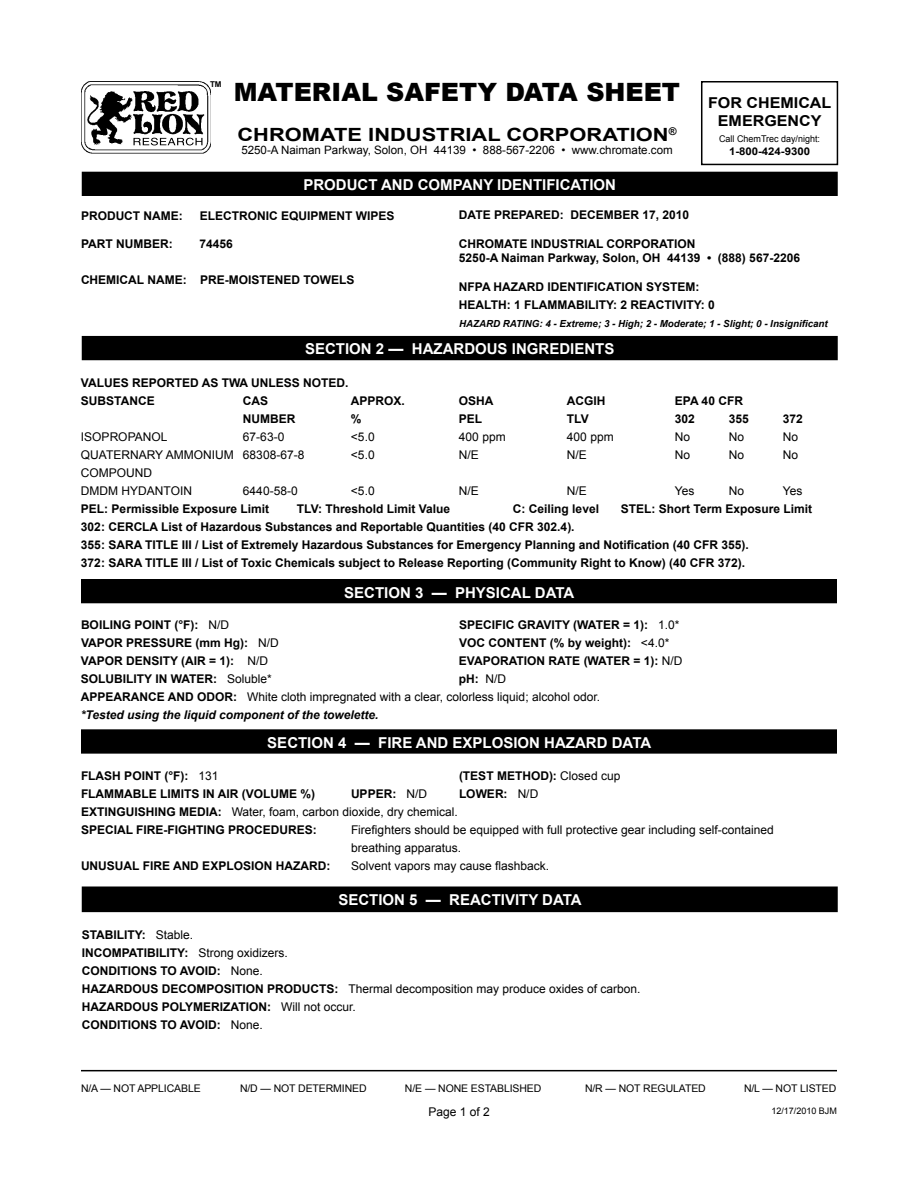
<style>
.page{position:relative;width:918px;height:1188px;background:#fff}
.page>*{position:absolute;margin:0;border:0;box-sizing:border-box;transform-origin:0 0}
.t1{font:900 25.2px "Arial";color:#000}
.t2{font:700 18.15px "Arial";color:#000;scale:1.2 1}
.t3{font:700 15px "Arial";color:#fff}
.t4{font:700 15px/18px "Arial";color:#000;text-align:center;scale:1.07 1}
.t5{font:700 12px/18px "Arial";color:#000}
.t6{font:12px/18px "Arial";color:#000}
.t7{font:11.55px "Arial";color:#000}
.t8{font:700 10.65px "Arial";color:#000;scale:1.07 1}
.t9{font:10.5px "Arial";letter-spacing:-.01em;color:#000}
.t10{font:italic 700 9.75px "Arial";color:#000}
.t11{font:9.3px "Arial";color:#000}
.t12{font:9px "Arial";color:#000}
.t13{font:700 8.1px "Arial";color:#000}
.s1{font-weight:400}
.s2{font-weight:700}
.s3{font-weight:700;font-style:italic}
</style>
<div class="page">
<hr style="left:81px;top:1070px;width:756px;height:1px;background:#000">
<div style="left:701px;top:81px;width:137px;height:84px;border:2px solid #000"></div>
<div style="left:82px;top:172px;width:755px;height:23px;background:#000"></div>
<div style="left:82px;top:172px;width:756px;height:24px;border:2px solid #000"></div>
<div style="left:82px;top:337px;width:755px;height:22px;background:#000"></div>
<div style="left:82px;top:336px;width:756px;height:24px;border:2px solid #000"></div>
<div style="left:82px;top:580px;width:754px;height:23px;background:#000"></div>
<div style="left:81px;top:579px;width:756px;height:24px;border:2px solid #000"></div>
<img style="left:81px;top:81px;width:130px;height:72px">
<svg style="left:134px;top:138px;width:68px;height:7px"></svg>
<div style="left:82px;top:730px;width:754px;height:23px;background:#000"></div>
<div style="left:81px;top:729px;width:756px;height:25px;border:2px solid #000"></div>
<div style="left:82px;top:887px;width:755px;height:24px;background:#000"></div>
<div style="left:82px;top:886px;width:756px;height:26px;border:2px solid #000"></div>
<p class="t13" style="left:210px;top:79px;width:12px">TM</p>
<h1 class="t1" style="left:234px;top:73px;width:448px">MATERIAL SAFETY DATA SHEET</h1>
<h2 class="t2" style="left:238px;top:122px;width:367px">CHROMATE INDUSTRIAL CORPORATION<sup>®</sup></h2>
<p class="t7" style="left:241px;top:143px;width:433px">5250-A Naiman Parkway, Solon, OH 44139 • 888-567-2206 • www.chromate.com</p>
<p class="t3" style="left:303px;top:175px;width:314px">PRODUCT AND COMPANY IDENTIFICATION</p>
<p class="t4" style="left:708px;top:94px;width:117px">FOR CHEMICAL<br>EMERGENCY</p>
<p class="t11" style="left:719px;top:133px;width:102px">Call ChemTrec day/night:</p>
<p class="t8" style="left:729px;top:144px;width:77px">1-800-424-9300</p>
<p class="t5" style="left:81px;top:207px;width:103px">PRODUCT NAME:</p>
<p class="t5" style="left:200px;top:207px;width:196px">ELECTRONIC EQUIPMENT WIPES</p>
<p class="t5" style="left:81px;top:236px;width:93px">PART NUMBER:</p>
<p class="t5" style="left:199px;top:236px;width:35px">74456</p>
<p class="t5" style="left:81px;top:272px;width:44px">Chemical</p>
<p class="t5" style="left:147px;top:272px;width:100px">Name: Pre-moistened</p>
<p class="t5" style="left:303px;top:272px;width:10px">towels</p>
<p class="t5" style="left:459px;top:206px;width:232px">DATE PREPARED: DECEMBER 17, 2010</p>
<p class="t5" style="left:459px;top:237px;width:343px;line-height:14.4px">CHROMATE INDUSTRIAL CORPORATION<br>5250-A Naiman Parkway, Solon, OH 44139 • (888) 567-2206</p>
<p class="t5" style="left:459px;top:278px;width:257px">NFPA HAZARD IDENTIFICATION SYSTEM:<br>HEALTH: 1 FLAMMABILITY: 2 REACTIVITY: 0</p>
<p class="t10" style="left:459px;top:317px;width:370px">HAZARD RATING: 4 - Extreme; 3 - High; 2 - Moderate; 1 - Slight; 0 - Insignificant</p>
<p class="t3" style="left:305px;top:339px;width:311px">SECTION 2 — HAZARDOUS INGREDIENTS</p>
<p class="t5" style="left:81px;top:375px;width:17px">Values</p>
<p class="t5" style="left:132px;top:375px;width:10px">reported</p>
<p class="t5" style="left:202px;top:375px;width:59px">as TWA unless</p>
<p class="t5" style="left:303px;top:375px;width:10px">noted</p>
<p class="t5" style="left:345px;top:375px;width:5px">.</p>
<p class="t5" style="left:81px;top:393px;width:75px">SUBSTANCE</p>
<p class="t5" style="left:243px;top:393px;width:27px">CAS</p>
<p class="t5" style="left:351px;top:393px;width:56px">APPROX.</p>
<p class="t5" style="left:459px;top:393px;width:36px">OSHA</p>
<p class="t5" style="left:567px;top:393px;width:40px">ACGIH</p>
<p class="t5" style="left:675px;top:393px;width:70px">EPA 40 CFR</p>
<p class="t5" style="left:243px;top:411px;width:34px">Number</p>
<p class="t5" style="left:351px;top:411px;width:12px">%</p>
<p class="t5" style="left:459px;top:411px;width:25px">PEL</p>
<p class="t5" style="left:567px;top:411px;width:23px">TLV</p>
<p class="t5" style="left:675px;top:411px;width:22px">302</p>
<p class="t5" style="left:729px;top:411px;width:22px">355</p>
<p class="t5" style="left:783px;top:411px;width:22px">372</p>
<p class="t6" style="left:81px;top:428px;width:13px">Isopropanol</p>
<p class="t6" style="left:243px;top:428px;width:43px">67-63-0</p>
<p class="t6" style="left:351px;top:428px;width:25px">&lt;5.0</p>
<p class="t6" style="left:459px;top:428px;width:48px">400 ppm</p>
<p class="t6" style="left:567px;top:428px;width:48px">400 ppm</p>
<p class="t6" style="left:675px;top:428px;width:17px">No</p>
<p class="t6" style="left:729px;top:428px;width:17px">No</p>
<p class="t6" style="left:783px;top:428px;width:17px">No</p>
<p class="t6" style="left:81px;top:446px;width:19px">Quaternar</p>
<p class="t6" style="left:155px;top:446px;width:20px">y ammonium</p>
<p class="t6" style="left:243px;top:446px;width:63px">68308-67-8</p>
<p class="t6" style="left:351px;top:446px;width:25px">&lt;5.0</p>
<p class="t6" style="left:459px;top:446px;width:22px">N/E</p>
<p class="t6" style="left:567px;top:446px;width:22px">N/E</p>
<p class="t6" style="left:675px;top:446px;width:17px">No</p>
<p class="t6" style="left:729px;top:446px;width:17px">No</p>
<p class="t6" style="left:783px;top:446px;width:17px">No</p>
<p class="t6" style="left:81px;top:464px;width:66px">compound<br>DMDM Hydantoin</p>
<p class="t6" style="left:243px;top:482px;width:56px">6440-58-0</p>
<p class="t6" style="left:351px;top:482px;width:25px">&lt;5.0</p>
<p class="t6" style="left:459px;top:482px;width:22px">N/E</p>
<p class="t6" style="left:567px;top:482px;width:56px">N/E Y</p>
<p class="t6" style="left:682px;top:482px;width:14px">es</p>
<p class="t6" style="left:729px;top:482px;width:42px">No Y</p>
<p class="t6" style="left:790px;top:482px;width:14px">es</p>
<p class="t5" style="left:81px;top:501px;width:190px">PEL: Permissible Exposure Limit</p>
<p class="t5" style="left:297px;top:501px;width:155px">TLV: Threshold Limit Value</p>
<p class="t5" style="left:513px;top:501px;width:88px">C: Ceiling level</p>
<p class="t5" style="left:621px;top:501px;width:193px">STEL: Short Term Exposure Limit</p>
<p class="t5" style="left:81px;top:519px;width:669px">302: CERCLA List of Hazardous Substances and Reportable Quantities (40 CFR 302.4).<br>355: SARA TITLE III / List of Extremely Hazardous Substances for Emergency Planning and Notification (40 CFR 355).<br>372: SARA TITLE III / List of Toxic Chemicals subject to Release Reporting (Community Right to Know) (40 CFR 372).</p>
<p class="t3" style="left:344px;top:582px;width:232px">SECTION 3 — PHYSICAL DATA</p>
<p class="t5" style="left:81px;top:616px;width:150px">BOILING POINT (°F): <span class="s1">N/D</span></p>
<p class="t5" style="left:459px;top:616px;width:222px">SPECIFIC GRAVITY (WATER = 1): <span class="s1">1.0*</span></p>
<p class="t5" style="left:81px;top:634px;width:199px">VAPOR PRESSURE (mm Hg): <span class="s1">N/D</span></p>
<p class="t5" style="left:459px;top:634px;width:212px">VOC CONTENT (% by weight): <span class="s1">&lt;4.0*</span></p>
<p class="t5" style="left:81px;top:652px;width:189px">VAPOR DENSITY (AIR = 1): <span class="s1">N/D</span></p>
<p class="t5" style="left:459px;top:652px;width:225px">EVAPORATION RATE (WATER = 1): <span class="s1">N/D</span></p>
<p class="t5" style="left:81px;top:670px;width:192px">SOLUBILITY IN WATER: <span class="s1">Soluble*</span></p>
<p class="t6" style="left:81px;top:670px;width:521px;text-indent:378px"><span class="s2">pH:</span> N/D<br><span class="s2">APPEARANCE AND ODOR:</span> White cloth impregnated with a clear, colorless liquid; alcohol odor. <span class="s3">*Tested using the liquid component of the towelette.</span></p>
<p class="t3" style="left:267px;top:733px;width:385px">SECTION 4 — FIRE AND EXPLOSION HAZARD DATA</p>
<p class="t5" style="left:81px;top:768px;width:139px">FLASH POINT (°F): <span class="s1">131</span></p>
<p class="t5" style="left:459px;top:768px;width:163px">(TEST METHOD): <span class="s1">Closed cup</span></p>
<p class="t5" style="left:81px;top:786px;width:236px">FLAMMABLE LIMITS IN AIR (VOLUME %)</p>
<p class="t5" style="left:351px;top:786px;width:78px">UPPER: <span class="s1">N/D</span></p>
<p class="t5" style="left:459px;top:786px;width:81px">LOWER: <span class="s1">N/D</span></p>
<p class="t5" style="left:81px;top:804px;width:378px">EXTINGUISHING MEDIA: <span class="s1">Water, foam, carbon dioxide, dry chemical.<br></span>SPECIAL FIRE-FIGHTING PROCEDURES:</p>
<p class="t6" style="left:351px;top:821px;width:424px">Firefighters should be equipped with full protective gear including self-contained breathing apparatus.</p>
<p class="t5" style="left:81px;top:858px;width:251px">UNUSUAL FIRE AND EXPLOSION HAZARD:</p>
<p class="t6" style="left:351px;top:857px;width:200px">Solvent vapors may cause flashback.</p>
<p class="t3" style="left:338px;top:890px;width:245px">SECTION 5 — REACTIVITY DATA</p>
<p class="t5" style="left:82px;top:926px;width:560px">STABILITY: <span class="s1">Stable.<br></span>INCOMPATIBILITY: <span class="s1">Strong oxidizers.<br></span>CONDITIONS TO AVOID: <span class="s1">None.<br></span>HAZARDOUS DECOMPOSITION PRODUCTS: <span class="s1">Thermal decomposition may produce oxides of carbon.<br></span>HAZARDOUS POLYMERIZATION: <span class="s1">Will not occur.<br></span>CONDITIONS TO AVOID: <span class="s1">None.</span></p>
<p class="t9" style="left:81px;top:1082px;width:121px">N/A — NOT APPLICABLE</p>
<p class="t9" style="left:240px;top:1082px;width:128px">N/D — NOT DETERMINED</p>
<p class="t9" style="left:405px;top:1082px;width:138px">N/E — NONE ESTABLISHED</p>
<p class="t9" style="left:585px;top:1082px;width:122px">N/R — NOT REGULATED</p>
<p class="t9" style="left:744px;top:1082px;width:94px">N/L — NOT LISTED</p>
<p class="t12" style="left:771px;top:1105px;width:67px">12/17/2010 BJM</p>
<p class="t6" style="left:428px;top:1103px;width:63px">Page 1 of 2</p>
</div>
